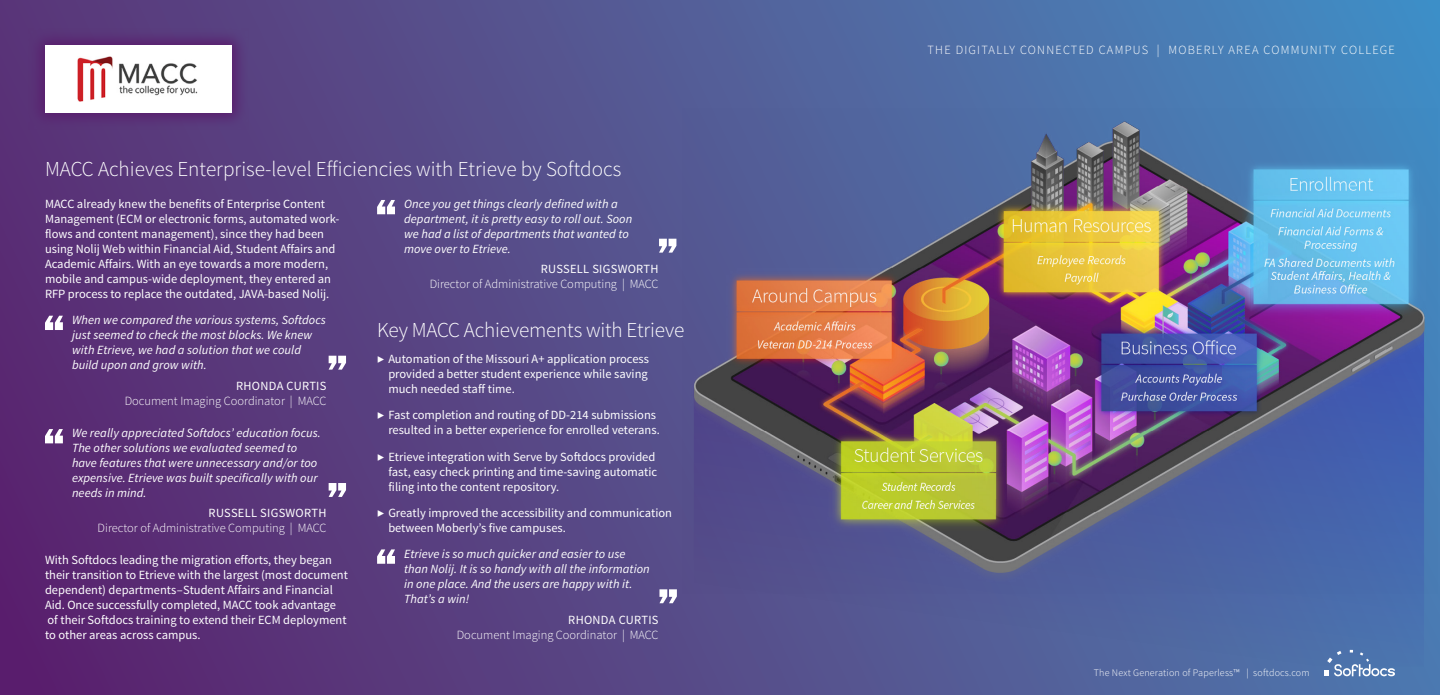
<style>
.page{position:relative;width:1440px;height:695px;background:#fff}
.page>*{position:absolute;margin:0;border:0;box-sizing:border-box;transform-origin:0 0}
.t1{font:300 21.25px "Source Sans Pro";color:#fff}
.t2{font:12.5px/15px "Source Sans Pro";color:#fff}
.t3{font:italic 12.5px/15px "Source Sans Pro";letter-spacing:.005em;color:#fff}
.t4{font:300 12.5px "Source Sans Pro";color:#fff}
.t5{font:12.5px "Source Sans Pro";letter-spacing:.025em;color:#fff}
.t6{font:300 12.5px "Source Sans Pro";letter-spacing:.1em;color:#fff}
.t7{font:300 10px "Source Sans Pro";letter-spacing:.02em;color:#fff}
</style>
<div class="page">
<div style="left:0;top:0;width:1440px;height:694px;background:linear-gradient(to right,#5e276d,#478abf)"></div>
<svg style="left:694px;top:594px;width:730px;height:72px;background:#51609b"></svg>
<img style="left:682px;top:108px;width:757px;height:486px">
<svg style="left:1325px;top:649px;width:70px;height:27px;background:#6b8bba"></svg>
<svg style="left:45px;top:315px;width:18px;height:15px"></svg>
<svg style="left:45px;top:429px;width:18px;height:14px"></svg>
<svg style="left:377px;top:200px;width:18px;height:14px"></svg>
<svg style="left:377px;top:549px;width:18px;height:14px"></svg>
<svg style="left:329px;top:355px;width:17px;height:14px"></svg>
<svg style="left:329px;top:483px;width:17px;height:14px"></svg>
<svg style="left:659px;top:239px;width:17px;height:13px"></svg>
<svg style="left:659px;top:589px;width:18px;height:14px"></svg>
<svg style="left:28px;top:28px;width:221px;height:102px;background:#5b367a"></svg>
<div style="left:45px;top:45px;width:187px;height:67px;background:#fff"></div>
<img style="left:77px;top:56px;width:121px;height:45px">
<p class="t1" style="left:45px;top:156px;width:578px">MACC Achieves Enterprise-level Efficiencies with Etrieve by Softdocs</p>
<p class="t2" style="left:45px;top:196px;width:296px">MACC already knew the benefits of Enterprise Content Management (ECM or electronic forms, automated work&shy;flows and content management), since they had been using Nolij Web within Financial Aid, Student Affairs and Academic Affairs. With an eye towards a more modern, mobile and campus-wide deployment, they entered an RFP process to replace the outdated, JAVA-based Nolij.</p>
<p class="t3" style="left:72px;top:312px;width:255px">When we compared the various systems, Softdocs just seemed to check the most blocks. We knew with Etrieve, we had a solution that we could build upon and grow with.</p>
<p class="t5" style="left:236px;top:378px;width:92px">RHONDA CURTIS</p>
<p class="t4" style="left:125px;top:393px;width:203px">Document Imaging Coordinator | MACC</p>
<p class="t3" style="left:72px;top:425px;width:251px">We really appreciated Softdocs’ education focus.<br>The other solutions we evaluated seemed to have features that were unnecessary and/or too expensive. Etrieve was built specifically with our needs in mind.</p>
<p class="t5" style="left:209px;top:505px;width:119px">RUSSELL SIGSWORTH</p>
<p class="t4" style="left:98px;top:520px;width:230px">Director of Administrative Computing | MACC</p>
<p class="t2" style="left:45px;top:552px;width:304px">With Softdocs leading the migration efforts, they began their transition to Etrieve with the largest (most document dependent) departments–Student Affairs and Financial Aid. Once successfully completed, MACC took advantage of their Softdocs training to extend their ECM deployment to other areas across campus.</p>
<p class="t3" style="left:404px;top:196px;width:230px">Once you get things clearly defined with a department, it is pretty easy to roll out. Soon we had a list of departments that wanted to move over to Etrieve.</p>
<p class="t5" style="left:541px;top:261px;width:119px">RUSSELL SIGSWORTH</p>
<p class="t4" style="left:430px;top:276px;width:230px">Director of Administrative Computing | MACC</p>
<p class="t1" style="left:377px;top:317px;width:309px">Key MACC Achievements with Etrieve</p>
<p class="t2" style="left:388px;top:351px;width:262px;text-align:justify;text-indent:-11px">▶ Automation of the Missouri A+ application process provided a better student experience while saving much needed staff time.</p>
<p class="t2" style="left:377px;top:408px;width:284px;text-align:right">▶ Fast completion and routing of DD-214 submissions resulted in a better experience for enrolled veterans.</p>
<p class="t2" style="left:388px;top:449px;width:270px;text-indent:-11px">▶ Etrieve integration with Serve by Softdocs provided fast, easy check printing and time-saving automatic filing into the content repository.</p>
<p class="t2" style="left:388px;top:505px;width:285px;text-indent:-11px">▶ Greatly improved the accessibility and communication between Moberly’s five campuses.</p>
<p class="t3" style="left:404px;top:546px;width:247px">Etrieve is so much quicker and easier to use than Nolij. It is so handy with all the information in one place. And the users are happy with it.<br>That’s a win!</p>
<p class="t5" style="left:568px;top:611px;width:92px">RHONDA CURTIS</p>
<p class="t4" style="left:457px;top:627px;width:203px">Document Imaging Coordinator | MACC</p>
<p class="t6" style="left:927px;top:43px;width:469px">THE DIGITALLY CONNECTED CAMPUS | MOBERLY AREA COMMUNITY COLLEGE</p>
<p class="t7" style="left:1094px;top:666px;width:217px">The Next Generation of Paperless™ | softdocs.com</p>
</div>
